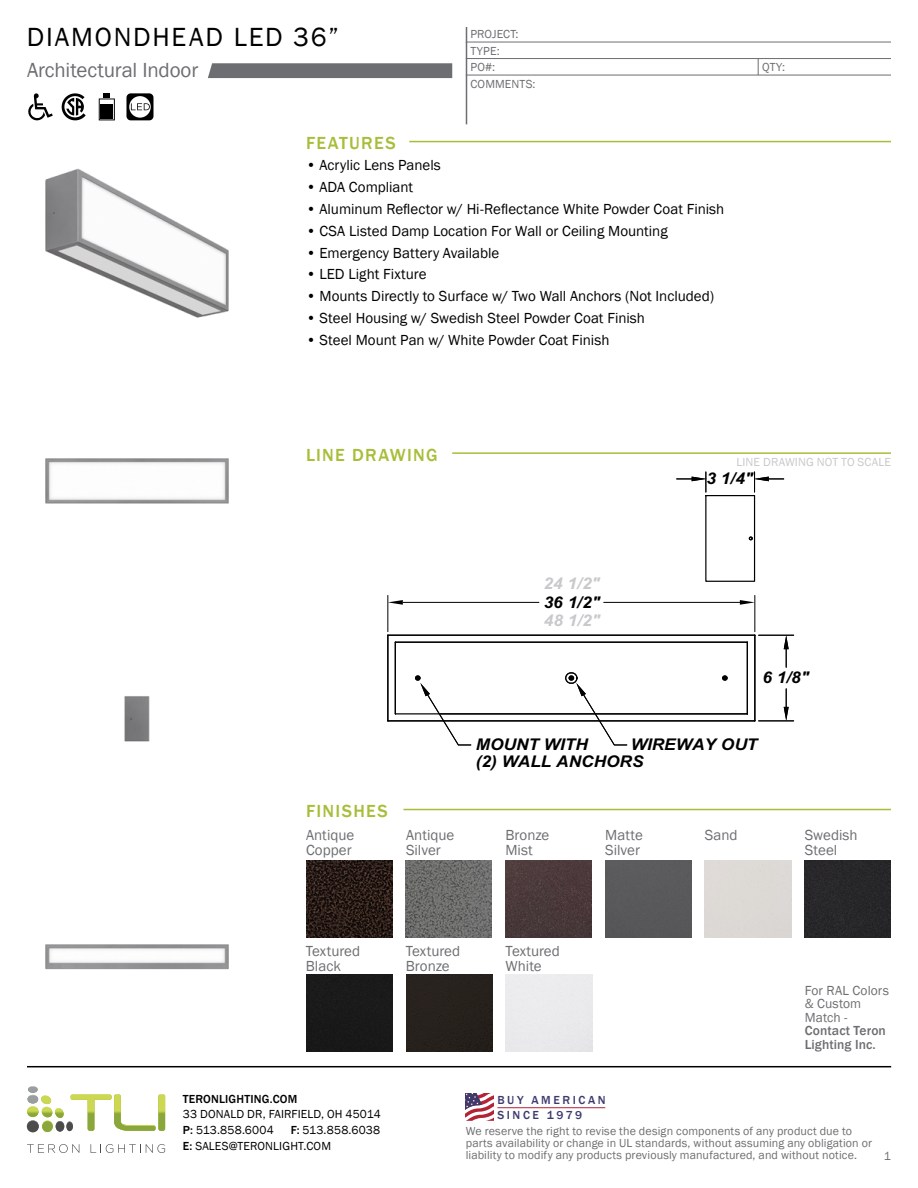
<style>
.page{position:relative;width:918px;height:1188px;background:#fff}
.page>*{position:absolute;margin:0;border:0;box-sizing:border-box;transform-origin:0 0}
.t1{font:27px "Franklin Gothic";letter-spacing:.065em;color:#000}
.t2{font:21px "Franklin Gothic";letter-spacing:-.01em;color:#6d6e71}
.t3{font:500 18px "Franklin Gothic";letter-spacing:.07em;color:#a7be39}
.t4{font:italic 700 16.05px/17px "Arial";color:#010101;scale:1.07 1}
.t5{font:italic 700 16.05px "Arial";color:#c8c9cb;scale:1.07 1}
.t6{font:15px "Franklin Gothic";color:#000}
.t7{font:15px/15px "Franklin Gothic";color:#6d6e71}
.t8{font:13.5px/13.5px "Franklin Gothic";letter-spacing:.005em;color:#6d6e71}
.t9{font:500 13.5px/13.5px "Franklin Gothic";letter-spacing:.01em;color:#6d6e71}
.t10{font:12px/12px "Franklin Gothic";letter-spacing:.01em;color:#6d6e71}
.t11{font:12px/15.8px "Franklin Gothic";letter-spacing:.015em;color:#000}
.t12{font:12px "Franklin Gothic";letter-spacing:.01em;color:#c8c9cb}
.t13{font:500 12px/15px "Franklin Gothic";letter-spacing:.215em;color:#3d3b6e}
.t14{font:500 12px "Franklin Gothic";letter-spacing:.015em;color:#000}
.s1{font-weight:500}
</style>
<div class="page">
<hr style="left:409px;top:141px;width:482px;height:1px;background:#a7be39">
<hr style="left:452px;top:452px;width:439px;height:2px;background:#a7be39">
<hr style="left:404px;top:809px;width:487px;height:1px;background:#a7be39">
<svg style="left:758px;top:59px;width:1px;height:16px"></svg>
<svg style="left:208px;top:63px;width:244px;height:15px;background:#707174"></svg>
<svg style="left:677px;top:472px;width:30px;height:20px"></svg>
<svg style="left:754px;top:472px;width:30px;height:20px"></svg>
<hr style="left:759px;top:635px;width:35px;height:1px;background:#010101">
<hr style="left:759px;top:721px;width:35px;height:1px;background:#010101">
<svg style="left:784px;top:635px;width:5px;height:32px"></svg>
<svg style="left:784px;top:689px;width:5px;height:32px"></svg>
<svg style="left:387px;top:535px;width:369px;height:187px"></svg>
<svg style="left:565px;top:671px;width:62px;height:74px"></svg>
<svg style="left:415px;top:675px;width:56px;height:70px"></svg>
<img style="left:306px;top:860px;width:86px;height:77px">
<div style="left:306px;top:975px;width:87px;height:77px;background:#191919"></div>
<img style="left:406px;top:860px;width:86px;height:77px">
<div style="left:406px;top:975px;width:86px;height:77px;background:#26211d"></div>
<img style="left:506px;top:860px;width:86px;height:77px">
<div style="left:605px;top:860px;width:87px;height:77px;background:#59595b"></div>
<div style="left:805px;top:860px;width:86px;height:77px;background:#272729"></div>
<svg style="left:99px;top:93px;width:16px;height:27px"></svg>
<svg style="left:126px;top:93px;width:27px;height:27px"></svg>
<svg style="left:62px;top:93px;width:24px;height:27px"></svg>
<svg style="left:28px;top:93px;width:25px;height:27px"></svg>
<img style="left:45px;top:168px;width:184px;height:150px">
<img style="left:45px;top:458px;width:184px;height:46px">
<img style="left:124px;top:696px;width:26px;height:46px">
<img style="left:27px;top:944px;width:219px;height:122px">
<hr style="left:466px;top:27px;width:1px;height:97px;background:#6d6e71">
<hr style="left:466px;top:42px;width:425px;height:1px;background:#6d6e71">
<hr style="left:466px;top:58px;width:425px;height:1px;background:#6d6e71">
<hr style="left:466px;top:75px;width:425px;height:1px;background:#6d6e71">
<hr style="left:27px;top:1066px;width:864px;height:1px;background:#000">
<svg style="left:27px;top:1086px;width:138px;height:46px"></svg>
<svg style="left:27px;top:1144px;width:52px;height:9px"></svg>
<svg style="left:91px;top:1144px;width:74px;height:9px"></svg>
<svg style="left:466px;top:1093px;width:28px;height:28px"></svg>
<hr style="left:497px;top:1107px;width:108px;height:1px;background:#b22335">
<h1 class="t1" style="left:27px;top:20px;width:314px">DIAMONDHEAD LED 36”</h1>
<h2 class="t2" style="left:27px;top:57px;width:173px">Architectural Indoor</h2>
<p class="t3" style="left:306px;top:132px;width:91px">FEATURES</p>
<p class="t10" style="left:470px;top:26px;width:50px;line-height:16.4px">PROJECT:<br>TYPE:</p>
<p class="t10" style="left:470px;top:78px;width:67px">COMMENTS:</p>
<p class="t10" style="left:470px;top:61px;width:26px">PO#:</p>
<p class="t6" style="left:306px;top:156px;width:136px">• Acrylic Lens Panels</p>
<p class="t6" style="left:306px;top:178px;width:109px">• ADA Compliant</p>
<p class="t6" style="left:306px;top:199px;width:420px">• Aluminum Reflector w/ Hi-Reflectance White Powder Coat Finish</p>
<p class="t6" style="left:306px;top:221px;width:363px">• CSA Listed Damp Location For Wall or Ceiling Mounting</p>
<p class="t6" style="left:306px;top:243px;width:195px">• Emergency Battery Available</p>
<p class="t6" style="left:306px;top:265px;width:122px">• LED Light Fixture</p>
<p class="t6" style="left:306px;top:287px;width:410px">• Mounts Directly to Surface w/ Two Wall Anchors (Not Included)</p>
<p class="t6" style="left:306px;top:309px;width:340px">• Steel Housing w/ Swedish Steel Powder Coat Finish</p>
<p class="t6" style="left:306px;top:331px;width:305px">• Steel Mount Pan w/ White Powder Coat Finish</p>
<p class="t10" style="left:762px;top:61px;width:24px">QTY:</p>
<p class="t3" style="left:306px;top:444px;width:133px">LINE DRAWING</p>
<p class="t12" style="left:737px;top:455px;width:156px">LINE DRAWING NOT TO SCALE</p>
<p class="t5" style="left:544px;top:573px;width:54px">24 1/2"</p>
<p class="t4" style="left:544px;top:594px;width:54px">36 1/2"</p>
<p class="t5" style="left:544px;top:610px;width:54px">48 1/2"</p>
<p class="t4" style="left:707px;top:471px;width:45px">3 1/4"</p>
<p class="t4" style="left:762px;top:670px;width:45px">6 1/8"</p>
<p class="t3" style="left:306px;top:800px;width:83px">FINISHES</p>
<p class="t7" style="left:306px;top:828px;width:50px">Antique<br>Copper</p>
<p class="t4" style="left:476px;top:736px;width:106px">MOUNT WITH</p>
<p class="t4" style="left:476px;top:736px;width:265px;text-indent:155px">WIREWAY OUT (2) WALL ANCHORS</p>
<p class="t7" style="left:406px;top:828px;width:50px">Antique<br>Silver</p>
<p class="t7" style="left:506px;top:828px;width:45px">Bronze<br>Mist</p>
<p class="t7" style="left:605px;top:828px;width:39px">Matte<br>Silver</p>
<p class="t7" style="left:705px;top:828px;width:34px">Sand</p>
<p class="t7" style="left:805px;top:828px;width:54px">Swedish<br>Steel</p>
<p class="t7" style="left:306px;top:943px;width:56px">Textured<br>Black</p>
<p class="t7" style="left:406px;top:943px;width:56px">Textured<br>Bronze</p>
<p class="t7" style="left:506px;top:943px;width:56px">Textured<br>White</p>
<p class="t8" style="left:805px;top:984px;width:86px">For RAL Colors &amp; Custom<br>Match -</p>
<p class="t9" style="left:805px;top:1024px;width:83px">Contact Teron<br>Lighting Inc.</p>
<p class="t14" style="left:183px;top:1091px;width:116px">TERONLIGHTING.COM</p>
<p class="t11" style="left:183px;top:1107px;width:200px">33 DONALD DR, FAIRFIELD, OH 45014<br><span class="s1">P:</span> 513.858.6004</p>
<p class="t13" style="left:497px;top:1093px;width:110px">BUY AMERICAN<br>SINCE 1979</p>
<p class="t11" style="left:183px;top:1123px;width:199px;text-indent:108px"><span class="s1">F:</span> 513.858.6038<br><span class="s1">E:</span> SALES@TERONLIGHT.COM</p>
<p class="t10" style="left:466px;top:1125px;width:408px">We reserve the right to revise the design components of any product due to parts availability or change in UL standards, without assuming any obligation or liability to modify any products previously manufactured, and without notice.</p>
<p class="t10" style="left:884px;top:1150px;width:9px">1</p>
</div>
